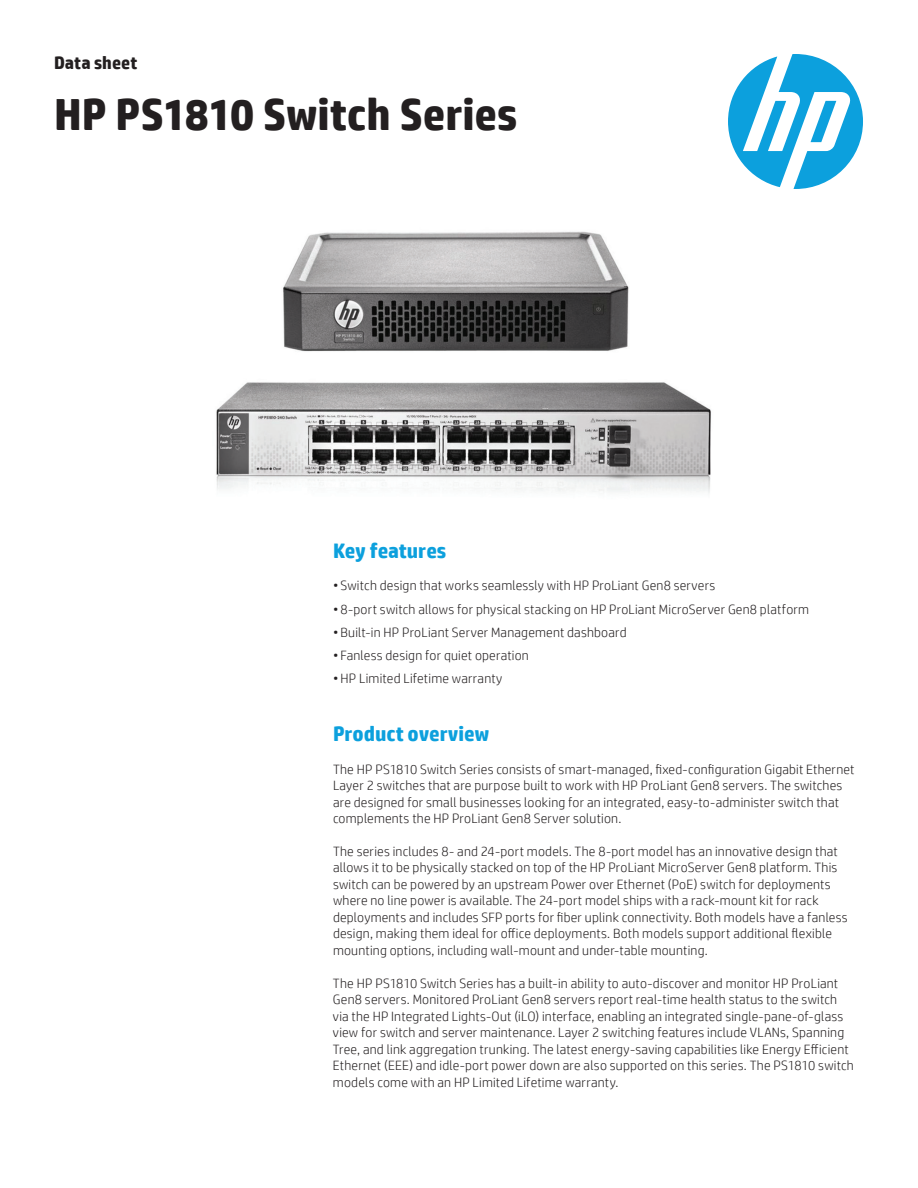
<style>
.page{position:relative;width:918px;height:1188px;background:#fff}
.page>*{position:absolute;margin:0;border:0;box-sizing:border-box;transform-origin:0 0}
.t1{font:700 45px "HP Simplified";letter-spacing:-.005em;color:#231f20}
.t2{font:700 21px "HP Simplified";letter-spacing:-.005em;color:#0ca0dd}
.t3{font:700 18px "HP Simplified";color:#231f20}
.t4{font:300 13.5px/16.5px "HP Simplified";letter-spacing:.015em;color:#231f20}
</style>
<div class="page">
<svg style="left:728px;top:54px;width:135px;height:135px"></svg>
<img style="left:216px;top:231px;width:495px;height:262px">
<h3 class="t3" style="left:54px;top:51px;width:85px">Data sheet</h3>
<h1 class="t1" style="left:54px;top:85px;width:465px">HP PS1810 Switch Series</h1>
<h2 class="t2" style="left:333px;top:537px;width:115px">Key features</h2>
<p class="t4" style="left:333px;top:577px;width:384px">• Switch design that works seamlessly with HP ProLiant Gen8 servers</p>
<p class="t4" style="left:333px;top:600px;width:478px">• 8-port switch allows for physical stacking on HP ProLiant MicroServer Gen8 platform</p>
<p class="t4" style="left:333px;top:623px;width:295px">• Built-in HP ProLiant Server Management dashboard</p>
<p class="t4" style="left:333px;top:647px;width:197px">• Fanless design for quiet operation</p>
<p class="t4" style="left:333px;top:670px;width:171px">• HP Limited Lifetime warranty</p>
<h2 class="t2" style="left:333px;top:720px;width:158px">Product overview</h2>
<p class="t4" style="left:333px;top:760px;width:523px">The HP PS1810 Switch Series consists of smart-managed, fixed-configuration Gigabit Ethernet Layer 2 switches that are purpose built to work with HP ProLiant Gen8 servers. The switches are designed for small businesses looking for an integrated, easy-to-administer switch that complements the HP ProLiant Gen8 Server solution.</p>
<p class="t4" style="left:333px;top:843px;width:516px">The series includes 8- and 24-port models. The 8-port model has an innovative design that allows it to be physically stacked on top of the HP ProLiant MicroServer Gen8 platform. This switch can be powered by an upstream Power over Ethernet (PoE) switch for deployments where no line power is available. The 24-port model ships with a rack-mount kit for rack deployments and includes SFP ports for fiber uplink connectivity. Both models have a fanless design, making them ideal for office deployments. Both models support additional flexible mounting options, including wall-mount and under-table mounting.</p>
<p class="t4" style="left:333px;top:974px;width:522px">The HP PS1810 Switch Series has a built-in ability to auto-discover and monitor HP ProLiant Gen8 servers. Monitored ProLiant Gen8 servers report real-time health status to the switch via the HP Integrated Lights-Out (iLO) interface, enabling an integrated single-pane-of-glass view for switch and server maintenance. Layer 2 switching features include VLANs, Spanning Tree, and link aggregation trunking. The latest energy-saving capabilities like Energy Efficient Ethernet (EEE) and idle-port power down are also supported on this series. The PS1810 switch models come with an HP Limited Lifetime warranty.</p>
</div>
